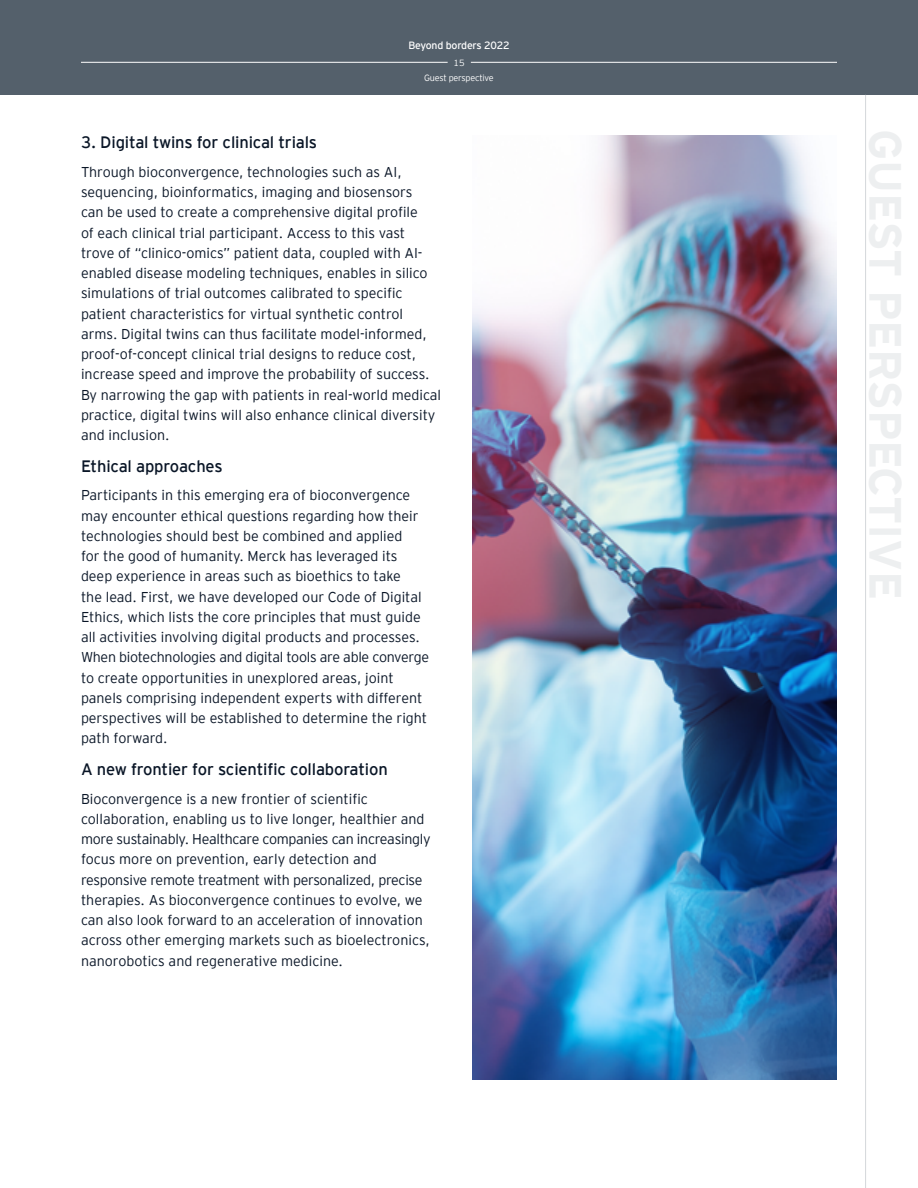
<style>
.page{position:relative;width:918px;height:1188px;background:#fff}
.page>*{position:absolute;margin:0;border:0;box-sizing:border-box;transform-origin:0 0}
.t1{font:16.5px "EY Interstate";letter-spacing:-.01em;color:#0a1627}
.t2{font:300 14.25px/20.2px "EY Interstate";color:#0a1627}
.t3{font:10.5px "EY Interstate";letter-spacing:-.02em;color:#fff}
.t4{font:300 9px "EY Interstate";letter-spacing:-.02em;color:#fff}
</style>
<div class="page">
<div style="left:0;top:0;width:918px;height:95px;background:#54606b"></div>
<hr style="left:81px;top:62px;width:367px;height:1px;background:#fff">
<hr style="left:471px;top:62px;width:366px;height:1px;background:#fff">
<hr style="left:865px;top:94px;width:1px;height:1094px;background:#a7afb5">
<img style="left:472px;top:135px;width:365px;height:945px">
<p class="t3" style="left:408px;top:38px;width:103px">Beyond borders 2022</p>
<p class="t4" style="left:424px;top:71px;width:71px">Guest perspective</p>
<p class="t4" style="left:454px;top:56px;width:12px">15</p>
<p class="t1" style="left:81px;top:131px;width:238px">3. Digital twins for clinical trials</p>
<p class="t2" style="left:81px;top:161px;width:362px">Through bioconvergence, technologies such as AI, sequencing, bioinformatics, imaging and biosensors<br>can be used to create a comprehensive digital profile<br>of each clinical trial participant. Access to this vast trove of “clinico-omics” patient data, coupled with AI&shy;enabled disease modeling techniques, enables in silico simulations of trial outcomes calibrated to specific patient characteristics for virtual synthetic control arms. Digital twins can thus facilitate model-informed, proof-of-concept clinical trial designs to reduce cost, increase speed and improve the probability of success.<br>By narrowing the gap with patients in real-world medical practice, digital twins will also enhance clinical diversity and inclusion.</p>
<p class="t1" style="left:81px;top:454px;width:143px">Ethical approaches</p>
<p class="t2" style="left:81px;top:484px;width:350px">Participants in this emerging era of bioconvergence may encounter ethical questions regarding how their technologies should best be combined and applied<br>for the good of humanity. Merck has leveraged its deep experience in areas such as bioethics to take<br>the lead. First, we have developed our Code of Digital Ethics, which lists the core principles that must guide all activities involving digital products and processes.<br>When biotechnologies and digital tools are able converge to create opportunities in unexplored areas, joint panels comprising independent experts with different perspectives will be established to determine the right path forward.</p>
<p class="t1" style="left:81px;top:757px;width:308px">A new frontier for scientific collaboration</p>
<p class="t2" style="left:81px;top:788px;width:351px">Bioconvergence is a new frontier of scientific collaboration, enabling us to live longer, healthier and more sustainably. Healthcare companies can increasingly focus more on prevention, early detection and responsive remote treatment with personalized, precise therapies. As bioconvergence continues to evolve, we can also look forward to an acceleration of innovation across other emerging markets such as bioelectronics, nanorobotics and regenerative medicine.</p>
</div>
